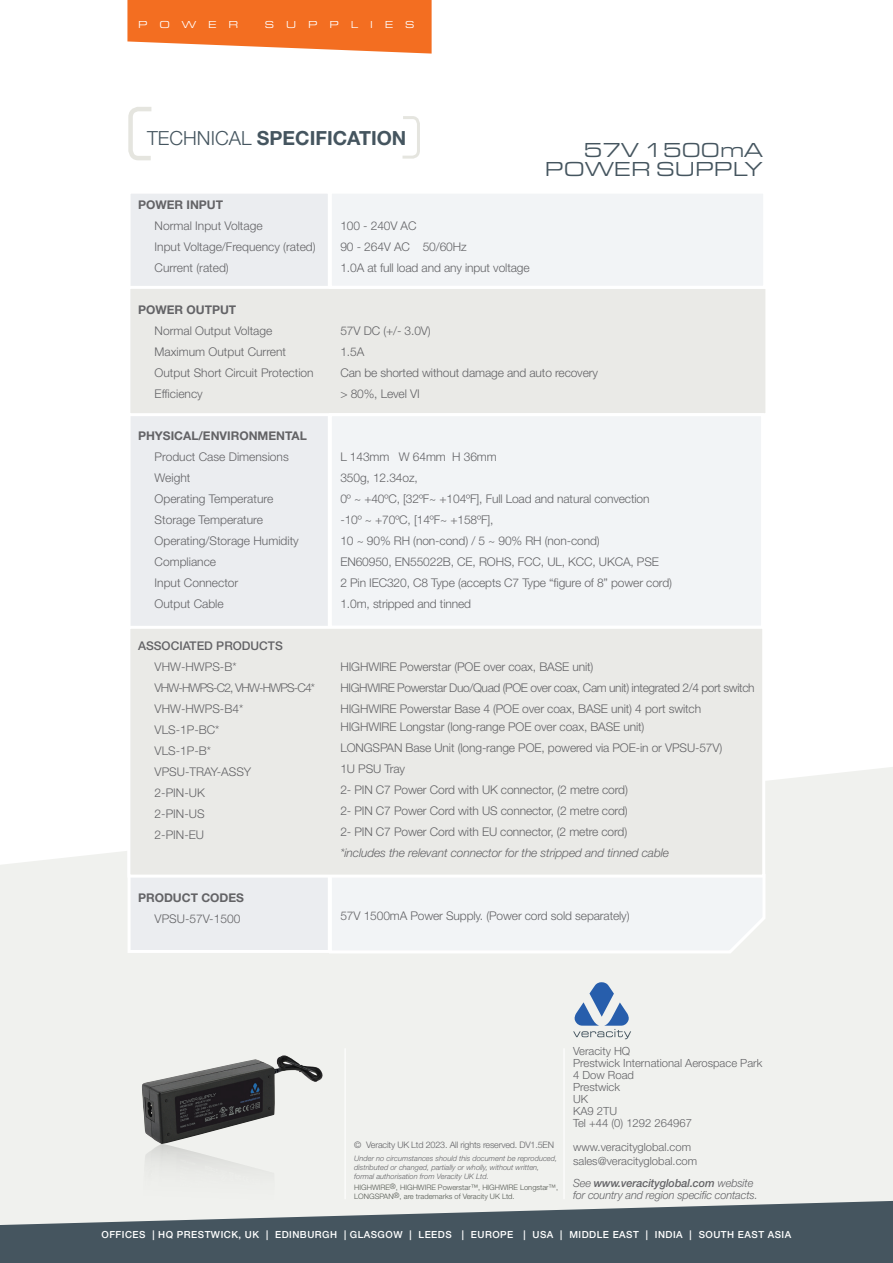
<style>
.page{position:relative;width:893px;height:1263px;background:#fff}
.page>*{position:absolute;margin:0;border:0;box-sizing:border-box;transform-origin:0 0}
.t1{font:21px "Eurostile Ext";color:#45555f}
.t2{font:700 19.5px "Helvetica Neue LT Std";color:#45555f}
.t3{font:300 12px "Helvetica Neue LT Std";letter-spacing:-.01em;color:#636366}
.t4{font:300 12px "Helvetica Neue LT Std";letter-spacing:-.03em;color:#636366}
.t5{font:italic 300 12px "Helvetica Neue LT Std";letter-spacing:-.01em;color:#636366}
.t6{font:700 12px "Helvetica Neue LT Std";color:#636366}
.t7{font:300 12px "Helvetica Neue LT Std";letter-spacing:-.07em;color:#636366}
.t8{font:500 12px "Helvetica Neue LT Std";color:#636366}
.Veracity_Body_Copy_W{font:300 11.25px "Helvetica Neue LT Std";color:#636366}
.Veracity_Body_Copy_W-2{font:italic 300 11.25px/12px "Helvetica Neue LT Std";letter-spacing:-.01em;color:#636366}
.t9{font:10.5px "Eurostile Ext";letter-spacing:1.13em;color:#fff}
.t10{font:500 9.75px "Helvetica Neue LT Std";letter-spacing:.05em;color:#fff}
.t11{font:300 9px "Helvetica Neue LT Std";letter-spacing:-.02em;color:#636366}
.t12{font:italic 300 7.5px/9px "Helvetica Neue LT Std";color:#636366}
.t13{font:300 7.5px/9px "Helvetica Neue LT Std";color:#52564f}
.s1{font-weight:300}
.s2{font-weight:500}
</style>
<div class="page">
<div style="left:0;top:767px;width:893px;height:434px;background:#f0f1ee"></div>
<img style="left:141px;top:1055px;width:182px;height:146px">
<div style="left:128px;top:191px;width:203px;height:762px;background:#ebedf0;border:3px solid #fff"></div>
<div style="left:127px;top:286px;width:641px;height:130px;background:#eaeae7;border:3px solid #fff"></div>
<div style="left:329px;top:191px;width:437px;height:98px;background:#f2f4f6;border:3px solid #fff"></div>
<div style="left:329px;top:413px;width:435px;height:216px;background:#f2f4f6;border:3px solid #fff"></div>
<div style="left:327px;top:872px;width:440px;height:83px;background:#f2f4f6"></div>
<div style="left:127px;top:626px;width:638px;height:252px;background:#eaeae7;border:3px solid #fff"></div>
<svg style="left:402px;top:116px;width:18px;height:43px"></svg>
<svg style="left:128px;top:107px;width:24px;height:54px"></svg>
<svg style="left:127px;top:0;width:305px;height:54px;background:#f47f3c"></svg>
<hr style="left:563px;top:1048px;width:2px;height:151px;background:#fff">
<hr style="left:345px;top:1048px;width:1px;height:151px;background:#fff">
<svg style="left:573px;top:982px;width:58px;height:57px;background:#aabdd4"></svg>
<svg style="left:0;top:1201px;width:893px;height:62px;background:#66737a"></svg>
<p class="t9" style="left:138px;top:19px;width:102px">POWER</p>
<p class="t9" style="left:265px;top:19px;width:151px">SUPPLIES</p>
<p class="t2" style="left:147px;top:126px;width:261px"><span class="s1">TECHNICAL</span> SPECIFICATION</p>
<p class="t1" style="left:583px;top:139px;width:180px">57V 1500mA</p>
<p class="t1" style="left:545px;top:158px;width:219px">POWER SUPPLY</p>
<p class="t6" style="left:138px;top:197px;width:87px">POWER INPUT</p>
<p class="t3" style="left:155px;top:218px;width:110px">Normal Input Voltage</p>
<p class="t3" style="left:155px;top:239px;width:163px">Input Voltage/Frequency (rated)</p>
<p class="t3" style="left:155px;top:260px;width:76px">Current (rated)</p>
<p class="t6" style="left:138px;top:302px;width:100px">POWER OUTPUT</p>
<p class="t3" style="left:155px;top:323px;width:119px">Normal Output Voltage</p>
<p class="t3" style="left:155px;top:344px;width:133px">Maximum Output Current</p>
<p class="t3" style="left:155px;top:365px;width:161px">Output Short Circuit Protection</p>
<p class="t3" style="left:155px;top:386px;width:50px">Efficiency</p>
<p class="t6" style="left:138px;top:428px;width:170px">PHYSICAL/ENVIRONMENTAL</p>
<p class="t3" style="left:155px;top:449px;width:136px">Product Case Dimensions</p>
<p class="t3" style="left:155px;top:470px;width:37px">Weight</p>
<p class="t3" style="left:155px;top:491px;width:120px">Operating Temperature</p>
<p class="t3" style="left:155px;top:512px;width:110px">Storage Temperature</p>
<p class="t3" style="left:155px;top:533px;width:146px">Operating/Storage Humidity</p>
<p class="t3" style="left:155px;top:554px;width:63px">Compliance</p>
<p class="t3" style="left:155px;top:575px;width:85px">Input Connector</p>
<p class="t3" style="left:155px;top:596px;width:71px">Output Cable</p>
<p class="t8" style="left:138px;top:639px;width:146px">ASSOCIATED PRODUCTS</p>
<p class="t3" style="left:155px;top:659px;width:84px">VHW-HWPS-B*</p>
<p class="t7" style="left:155px;top:680px;width:162px">VHW-HWPS-C2, VHW-HWPS-C4*</p>
<p class="t3" style="left:155px;top:701px;width:90px">VHW-HWPS-B4*</p>
<p class="t3" style="left:155px;top:722px;width:66px">VLS-1P-BC*</p>
<p class="t3" style="left:155px;top:743px;width:58px">VLS-1P-B*</p>
<p class="t3" style="left:155px;top:764px;width:98px">VPSU-TRAY-ASSY</p>
<p class="t3" style="left:155px;top:785px;width:52px">2-PIN-UK</p>
<p class="t3" style="left:155px;top:806px;width:52px">2-PIN-US</p>
<p class="t3" style="left:155px;top:827px;width:51px">2-PIN-EU</p>
<p class="t6" style="left:138px;top:890px;width:108px">PRODUCT CODES</p>
<p class="t3" style="left:155px;top:911px;width:87px">VPSU-57V-1500</p>
<p class="t3" style="left:340px;top:219px;width:78px">100 - 240V AC</p>
<p class="t3" style="left:340px;top:240px;width:128px">90 - 264V AC 50/60Hz</p>
<p class="t3" style="left:340px;top:261px;width:191px">1.0A at full load and any input voltage</p>
<p class="t3" style="left:340px;top:324px;width:92px">57V DC (+/- 3.0V)</p>
<p class="t3" style="left:340px;top:345px;width:25px">1.5A</p>
<p class="t3" style="left:340px;top:366px;width:259px">Can be shorted without damage and auto recovery</p>
<p class="t3" style="left:340px;top:387px;width:81px">&gt; 80%, Level VI</p>
<p class="t3" style="left:340px;top:450px;width:158px">L 143mm W 64mm H 36mm</p>
<p class="t3" style="left:340px;top:471px;width:79px">350g, 12.34oz,</p>
<p class="t3" style="left:340px;top:492px;width:311px">0º ~ +40ºC, [32ºF~ +104ºF], Full Load and natural convection</p>
<p class="t3" style="left:340px;top:513px;width:155px">-10º ~ +70ºC, [14ºF~ +158ºF],</p>
<p class="t3" style="left:340px;top:534px;width:261px">10 ~ 90% RH (non-cond) / 5 ~ 90% RH (non-cond)</p>
<p class="t3" style="left:340px;top:555px;width:320px">EN60950, EN55022B, CE, ROHS, FCC, UL, KCC, UKCA, PSE</p>
<p class="t3" style="left:340px;top:576px;width:333px">2 Pin IEC320, C8 Type (accepts C7 Type “figure of 8” power cord)</p>
<p class="t3" style="left:340px;top:597px;width:132px">1.0m, stripped and tinned</p>
<p class="t3" style="left:340px;top:660px;width:255px">HIGHWIRE Powerstar (POE over coax, BASE unit)</p>
<p class="t4" style="left:340px;top:681px;width:416px">HIGHWIRE Powerstar Duo/Quad (POE over coax, Cam unit) integrated 2/4 port switch</p>
<p class="t3" style="left:340px;top:702px;width:362px">HIGHWIRE Powerstar Base 4 (POE over coax, BASE unit) 4 port switch</p>
<p class="t3" style="left:340px;top:720px;width:306px">HIGHWIRE Longstar (long-range POE over coax, BASE unit)</p>
<p class="t3" style="left:340px;top:741px;width:384px">LONGSPAN Base Unit (long-range POE, powered via POE-in or VPSU-57V)</p>
<p class="t3" style="left:340px;top:762px;width:66px">1U PSU Tray</p>
<p class="t3" style="left:340px;top:783px;width:289px">2- PIN C7 Power Cord with UK connector, (2 metre cord)</p>
<p class="t3" style="left:340px;top:804px;width:289px">2- PIN C7 Power Cord with US connector, (2 metre cord)</p>
<p class="t3" style="left:340px;top:825px;width:288px">2- PIN C7 Power Cord with EU connector, (2 metre cord)</p>
<p class="t5" style="left:340px;top:846px;width:330px">*includes the relevant connector for the stripped and tinned cable</p>
<p class="t3" style="left:340px;top:909px;width:291px">57V 1500mA Power Supply. (Power cord sold separately)</p>
<p class="Veracity_Body_Copy_W" style="left:573px;top:1044px;width:59px">Veracity HQ</p>
<p class="Veracity_Body_Copy_W" style="left:573px;top:1056px;width:191px">Prestwick International Aerospace Park</p>
<p class="Veracity_Body_Copy_W" style="left:573px;top:1068px;width:62px">4 Dow Road</p>
<p class="Veracity_Body_Copy_W" style="left:573px;top:1080px;width:48px">Prestwick</p>
<p class="Veracity_Body_Copy_W" style="left:573px;top:1092px;width:16px">UK</p>
<p class="Veracity_Body_Copy_W" style="left:573px;top:1104px;width:45px">KA9 2TU</p>
<p class="Veracity_Body_Copy_W" style="left:573px;top:1116px;width:120px">Tel +44 (0) 1292 264967</p>
<p class="Veracity_Body_Copy_W" style="left:573px;top:1140px;width:119px">www.veracityglobal.com</p>
<p class="Veracity_Body_Copy_W" style="left:573px;top:1154px;width:126px">sales@veracityglobal.com</p>
<p class="Veracity_Body_Copy_W-2" style="left:573px;top:1177px;width:186px">See <span class="s2">www.veracityglobal.com</span> website for country and region specific contacts.</p>
<p class="t10" style="left:101px;top:1228px;width:691px">OFFICES | HQ PRESTWICK, UK | EDINBURGH | GLASGOW | LEEDS | EUROPE | USA | MIDDLE EAST | INDIA | SOUTH EAST ASIA</p>
<p class="t11" style="left:354px;top:1139px;width:201px">© Veracity UK Ltd 2023. All rights reserved. DV1.5EN</p>
<p class="t12" style="left:354px;top:1154px;width:204px">Under no circumstances should this document be reproduced, distributed or changed, partially or wholly, without written, formal authorisation from Veracity UK Ltd.</p>
<p class="t13" style="left:354px;top:1183px;width:205px">HIGHWIRE®, HIGHWIRE Powerstar™, HIGHWIRE Longstar™,<br>LONGSPAN®, are trademarks of Veracity UK Ltd.</p>
</div>
